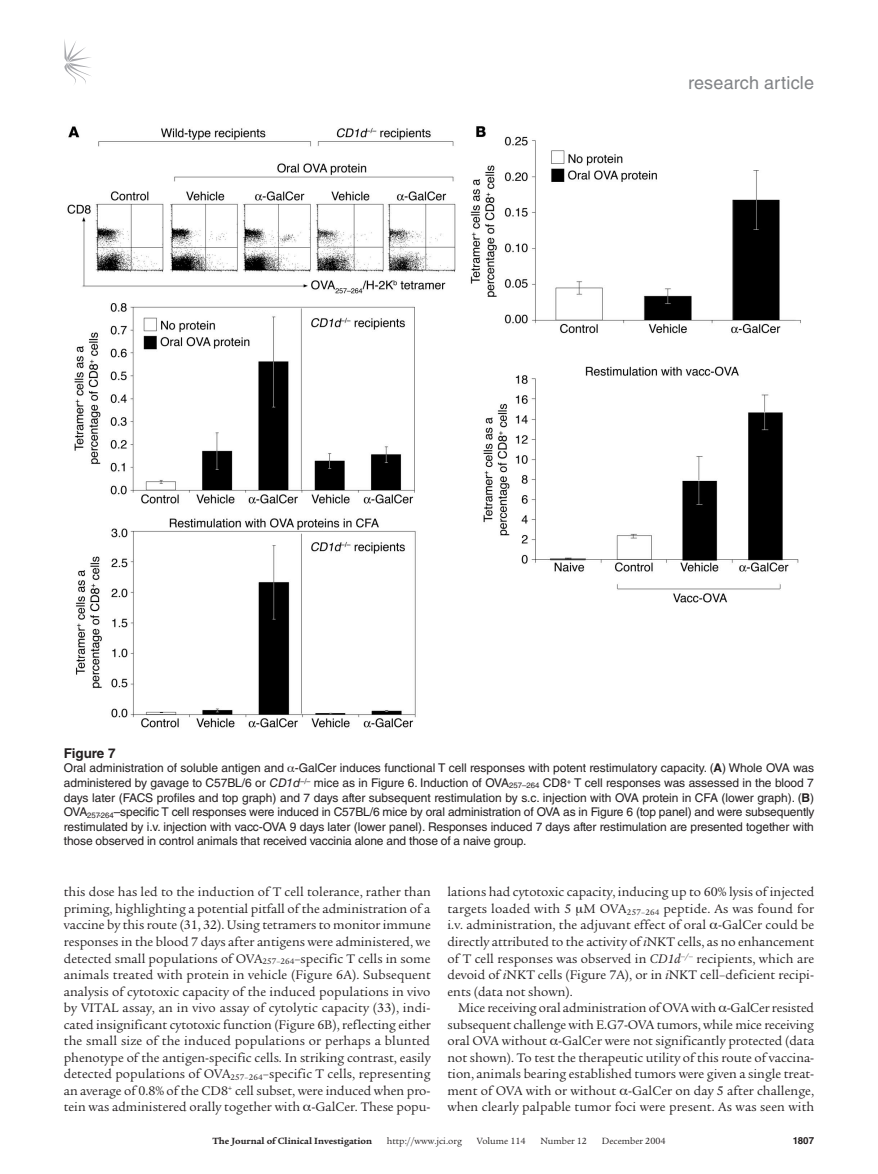
<style>
.page{position:relative;width:878px;height:1174px;background:#fff}
.page>*{position:absolute;margin:0;border:0;box-sizing:border-box;transform-origin:0 0}
.t1{font:18px "Helvetica LT Std";letter-spacing:.01em;color:#808285}
.t2{font:13.5px/16.5px "Legacy Serif Std";color:#231f20;text-align:justify}
.t3{font:700 13.5px "Helvetica LT Std";color:#231f20}
.t4{font:12px/14.7px "Helvetica LT Std";letter-spacing:-.01em;color:#231f20;text-align:justify}
.t5{font:9.75px "Legacy Serif Std";color:#231f20}
.t6{font:700 9.75px "Legacy Serif Std";color:#231f20}
.t7{font:700 9.75px "Helvetica LT Std";color:#231f20}
.s1{font-weight:700}
.s2{font-style:italic}
</style>
<div class="page">
<svg style="left:64px;top:39px;width:27px;height:45px"></svg>
<img style="left:67px;top:126px;width:734px;height:602px">
<h1 class="t1" style="left:688px;top:72px;width:127px">research article</h1>
<p class="t3" style="left:64px;top:744px;width:53px">Figure 7</p>
<p class="t4" style="left:64px;top:760px;width:752px">Oral administration of soluble antigen and -GalCer induces functional T cell responses with potent restimulatory capacity. (<span class="s1">A</span>) Whole OVA was administered by gavage to C57BL/6 or <span class="s2">CD1d</span><sup>–/–</sup> mice as in Figure 6. Induction of OVA<sub>257–264</sub> CD8<sup>+</sup> T cell responses was assessed in the blood 7 days later (FACS profiles and top graph) and 7 days after subsequent restimulation by s.c. injection with OVA protein in CFA (lower graph). (<span class="s1">B</span>)<br>OVA<sub>257-264</sub>–specific T cell responses were induced in C57BL/6 mice by oral administration of OVA as in Figure 6 (top panel) and were subsequently restimulated by i.v. injection with vacc-OVA 9 days later (lower panel). Responses induced 7 days after restimulation are presented together with those observed in control animals that received vaccinia alone and those of a naive group.</p>
<p class="t2" style="left:64px;top:884px;width:368px">this dose has led to the induction of T cell tolerance, rather than priming, highlighting a potential pitfall of the administration of a vaccine by this route (31, 32). Using tetramers to monitor immune responses in the blood 7 days after antigens were administered, we detected small populations of OVA<sub>257–264</sub>–specific T cells in some animals treated with protein in vehicle (Figure 6A). Subsequent analysis of cytotoxic capacity of the induced populations in vivo by VITAL assay, an in vivo assay of cytolytic capacity (33), indi&shy;cated insignificant cytotoxic function (Figure 6B), reflecting either the small size of the induced populations or perhaps a blunted phenotype of the antigen-specific cells. In striking contrast, easily detected populations of OVA<sub>257–264</sub>–specific T cells, representing an average of 0.8% of the CD8<sup>+</sup> cell subset, were induced when pro&shy;tein was administered orally together with -GalCer. These popu-</p>
<p class="t2" style="left:447px;top:884px;width:368px">lations had cytotoxic capacity, inducing up to 60% lysis of injected targets loaded with 5 M OVA<sub>257–264</sub> peptide. As was found for i.v. administration, the adjuvant effect of oral -GalCer could be directly attributed to the activity of <span class="s2">i</span>NKT cells, as no enhancement of T cell responses was observed in <span class="s2">CD1d</span><sup>–/–</sup> recipients, which are devoid of <span class="s2">i</span>NKT cells (Figure 7A), or in <span class="s2">i</span>NKT cell–deficient recipi&shy;ents (data not shown).</p>
<p class="t2" style="left:447px;top:999px;width:368px;text-indent:11px">Mice receiving oral administration of OVA with -GalCer resisted subsequent challenge with E.G7-OVA tumors, while mice receiving oral OVA without -GalCer were not significantly protected (data not shown). To test the therapeutic utility of this route of vaccina&shy;tion, animals bearing established tumors were given a single treat&shy;ment of OVA with or without -GalCer on day 5 after challenge, when clearly palpable tumor foci were present. As was seen with</p>
<p class="t6" style="left:212px;top:1135px;width:161px">The Journal of Clinical Investigation</p>
<p class="t5" style="left:387px;top:1135px;width:77px">http://www.jci.org</p>
<p class="t5" style="left:476px;top:1135px;width:50px">Volume 114</p>
<p class="t5" style="left:540px;top:1135px;width:48px">Number 12</p>
<p class="t5" style="left:601px;top:1135px;width:65px">December 2004</p>
<p class="t7" style="left:792px;top:1134px;width:23px">1807</p>
</div>
